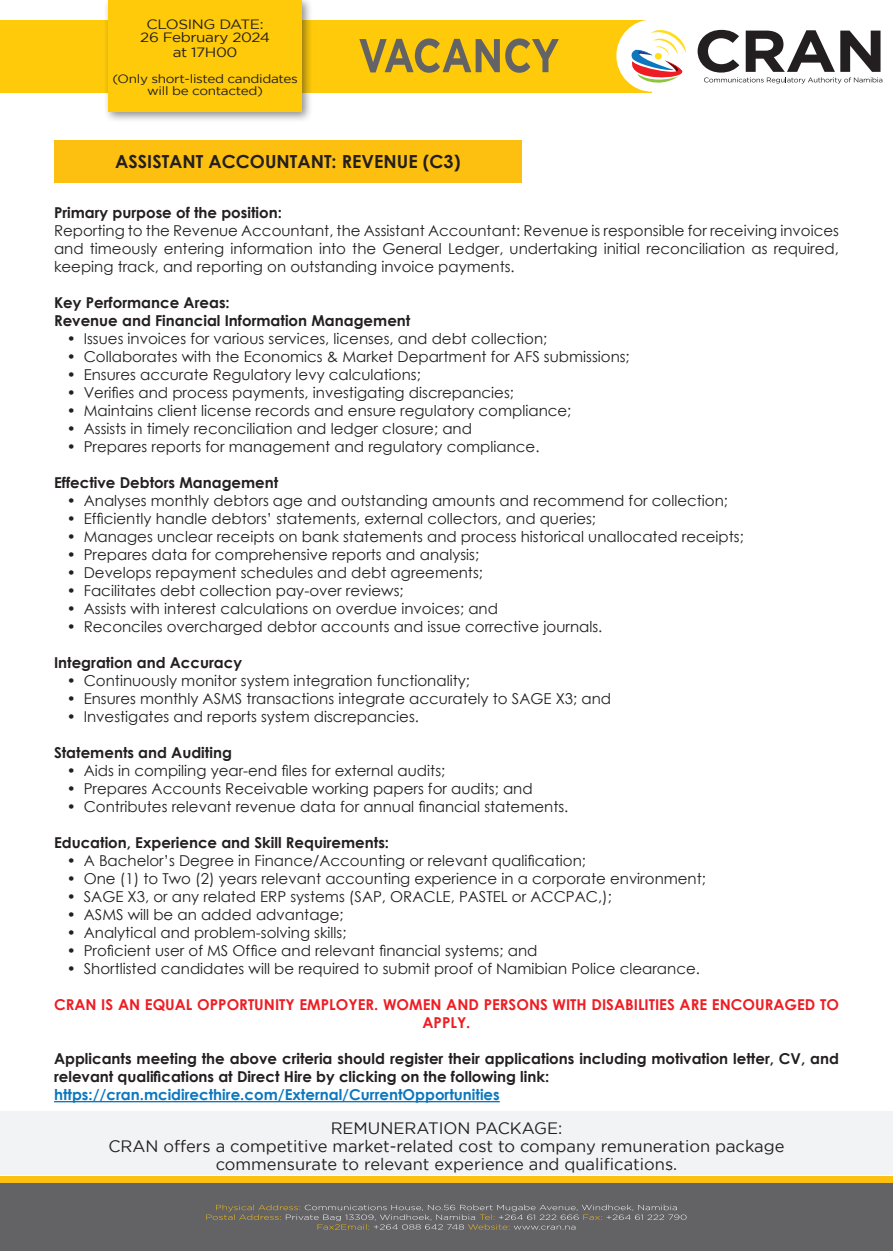
<style>
.page{position:relative;width:893px;height:1251px;background:#fff}
.page>*{position:absolute;margin:0;border:0;box-sizing:border-box;transform-origin:0 0}
.Colorful_List_-_Acce{font:700 18px "Century Gothic";color:#231f20}
.t1{font:16.5px/18px "Gotham";color:#231f20;text-align:center}
.No_Spacing{font:15px/18px "Century Gothic";color:#231f20;text-align:justify}
.No_Spacing-2{font:700 15px/18px "Century Gothic";color:#231f20}
.t2{font:700 15px/18px "Century Gothic";color:#ee1d23;text-align:center}
.t3{font:700 15px "Century Gothic";color:#0c77be}
.t4{font:13.5px "Gotham";letter-spacing:-.025em;color:#231f20;scale:1.13 1}
.t5{font:12px "Gotham";letter-spacing:-.025em;color:#231f20;scale:1.13 1}
</style>
<div class="page">
<div style="left:54px;top:140px;width:468px;height:43px;background:#fdc011"></div>
<hr style="left:54px;top:1100px;width:446px;height:2px;background:#0c77be">
<div style="left:0;top:1175px;width:893px;height:7px;background:#fdc011"></div>
<div style="left:0;top:1111px;width:893px;height:63px;background:#f2f3f4"></div>
<div style="left:0;top:1182px;width:893px;height:68px;background:#636366"></div>
<svg style="left:206px;top:1204px;width:480px;height:25px"></svg>
<div style="left:0;top:21px;width:839px;height:72px;background:#feca0a"></div>
<div style="left:103px;top:0;width:210px;height:123px;background:#231f20;opacity:.5"></div>
<div style="left:108px;top:0;width:194px;height:111px;background:#feca0a"></div>
<div style="left:616px;top:19px;width:73px;height:73px;background:#fff;border-radius:50%"></div>
<div style="left:652px;top:18px;width:194px;height:77px;background:#fff"></div>
<svg style="left:627px;top:24px;width:255px;height:66px"></svg>
<svg style="left:359px;top:38px;width:200px;height:35px"></svg>
<p class="t4" style="left:147px;top:17px;width:105px">CLOSING DATE:</p>
<p class="t4" style="left:140px;top:30px;width:116px">26 February 2024</p>
<p class="t4" style="left:173px;top:44px;width:59px">at 17H00</p>
<p class="t5" style="left:112px;top:72px;width:166px">(Only short-listed candidates</p>
<p class="t5" style="left:147px;top:84px;width:104px">will be contacted)</p>
<p class="Colorful_List_-_Acce" style="left:115px;top:147px;width:347px">ASSISTANT ACCOUNTANT: REVENUE (C3)</p>
<p class="No_Spacing-2" style="left:54px;top:202px;width:229px">Primary purpose of the position:</p>
<p class="No_Spacing" style="left:54px;top:221px;width:786px">Reporting to the Revenue Accountant, the Assistant Accountant: Revenue is responsible for receiving invoices and timeously entering information into the General Ledger, undertaking initial reconciliation as required, keeping track, and reporting on outstanding invoice payments.</p>
<p class="No_Spacing-2" style="left:54px;top:292px;width:177px">Key Performance Areas:</p>
<p class="No_Spacing-2" style="left:54px;top:310px;width:358px">Revenue and Financial Information Management</p>
<p class="No_Spacing" style="left:67px;top:329px;width:482px">• Issues invoices for various services, licenses, and debt collection;</p>
<p class="No_Spacing" style="left:67px;top:347px;width:564px">• Collaborates with the Economics &amp; Market Department for AFS submissions;</p>
<p class="No_Spacing" style="left:67px;top:365px;width:356px">• Ensures accurate Regulatory levy calculations;</p>
<p class="No_Spacing" style="left:67px;top:383px;width:449px">• Verifies and process payments, investigating discrepancies;</p>
<p class="No_Spacing" style="left:67px;top:401px;width:506px">• Maintains client license records and ensure regulatory compliance;</p>
<p class="No_Spacing" style="left:67px;top:419px;width:407px">• Assists in timely reconciliation and ledger closure; and</p>
<p class="No_Spacing" style="left:67px;top:437px;width:474px">• Prepares reports for management and regulatory compliance.</p>
<p class="No_Spacing-2" style="left:54px;top:472px;width:226px">Effective Debtors Management</p>
<p class="No_Spacing" style="left:67px;top:491px;width:663px">• Analyses monthly debtors age and outstanding amounts and recommend for collection;</p>
<p class="No_Spacing" style="left:67px;top:509px;width:531px">• Efficiently handle debtors’ statements, external collectors, and queries;</p>
<p class="No_Spacing" style="left:67px;top:527px;width:679px">• Manages unclear receipts on bank statements and process historical unallocated receipts;</p>
<p class="No_Spacing" style="left:67px;top:545px;width:414px">• Prepares data for comprehensive reports and analysis;</p>
<p class="No_Spacing" style="left:67px;top:563px;width:418px">• Develops repayment schedules and debt agreements;</p>
<p class="No_Spacing" style="left:67px;top:581px;width:338px">• Facilitates debt collection pay-over reviews;</p>
<p class="No_Spacing" style="left:67px;top:599px;width:433px">• Assists with interest calculations on overdue invoices; and</p>
<p class="No_Spacing" style="left:67px;top:617px;width:537px">• Reconciles overcharged debtor accounts and issue corrective journals.</p>
<p class="No_Spacing-2" style="left:54px;top:652px;width:190px">Integration and Accuracy</p>
<p class="No_Spacing" style="left:67px;top:671px;width:405px">• Continuously monitor system integration functionality;</p>
<p class="No_Spacing" style="left:67px;top:689px;width:546px">• Ensures monthly ASMS transactions integrate accurately to SAGE X3; and</p>
<p class="No_Spacing" style="left:67px;top:707px;width:354px">• Investigates and reports system discrepancies.</p>
<p class="No_Spacing-2" style="left:54px;top:742px;width:179px">Statements and Auditing</p>
<p class="No_Spacing" style="left:67px;top:761px;width:380px">• Aids in compiling year-end files for external audits;</p>
<p class="No_Spacing" style="left:67px;top:779px;width:467px">• Prepares Accounts Receivable working papers for audits; and</p>
<p class="No_Spacing" style="left:67px;top:797px;width:503px">• Contributes relevant revenue data for annual financial statements.</p>
<p class="No_Spacing-2" style="left:54px;top:832px;width:337px">Education, Experience and Skill Requirements:</p>
<p class="No_Spacing" style="left:67px;top:851px;width:521px">• A Bachelor’s Degree in Finance/Accounting or relevant qualification;</p>
<p class="No_Spacing" style="left:67px;top:869px;width:641px">• One (1) to Two (2) years relevant accounting experience in a corporate environment;</p>
<p class="No_Spacing" style="left:67px;top:887px;width:547px">• SAGE X3, or any related ERP systems (SAP, ORACLE, PASTEL or ACCPAC,);</p>
<p class="No_Spacing" style="left:67px;top:905px;width:278px">• ASMS will be an added advantage;</p>
<p class="No_Spacing" style="left:67px;top:923px;width:281px">• Analytical and problem-solving skills;</p>
<p class="No_Spacing" style="left:67px;top:941px;width:472px">• Proficient user of MS Office and relevant financial systems; and</p>
<p class="No_Spacing" style="left:67px;top:959px;width:635px">• Shortlisted candidates will be required to submit proof of Namibian Police clearance.</p>
<p class="t2" style="left:54px;top:994px;width:786px">CRAN IS AN EQUAL OPPORTUNITY EMPLOYER. WOMEN AND PERSONS WITH DISABILITIES ARE ENCOURAGED TO<br>APPLY.</p>
<p class="No_Spacing-2" style="left:54px;top:1048px;width:786px">Applicants meeting the above criteria should register their applications including motivation letter, CV, and relevant qualifications at Direct Hire by clicking on the following link:</p>
<p class="t3" style="left:54px;top:1083px;width:447px">https://cran.mcidirecthire.com/External/CurrentOpportunities</p>
<p class="t1" style="left:331px;top:1118px;width:233px">REMUNERATION PACKAGE:</p>
<p class="t1" style="left:108px;top:1136px;width:678px">CRAN offers a competitive market-related cost to company remuneration package commensurate to relevant experience and qualifications.</p>
</div>
